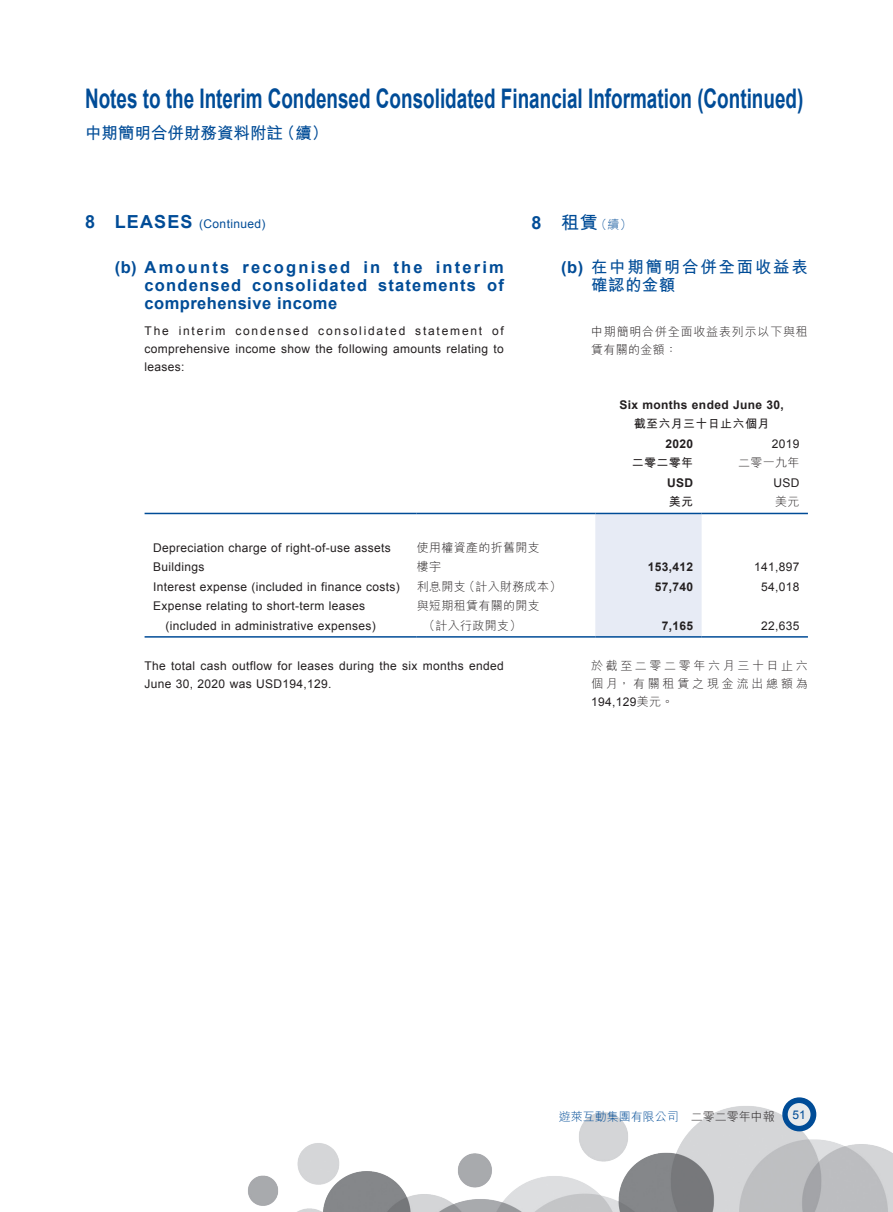
<style>
.page{position:relative;width:893px;height:1212px;background:#fff}
.page>*{position:absolute;margin:0;border:0;box-sizing:border-box;transform-origin:0 0}
.t1{font:700 27px "Arial";color:#004c97;scale:.7 1}
.t2{font:700 18px "Arial";color:#004c97}
.t3{font:700 16.5px/18px "Arial";letter-spacing:.07em;color:#004c97;text-align:justify}
.t4{font:700 16.5px/18px "M Hei HK";letter-spacing:.105em;color:#004c97}
.t5{font:700 16.5px "M Hei HK";color:#004c97}
.t6{font:12px/18px "Arial";letter-spacing:.03em;color:#231f20}
.t7{font:300 12px/19.5px "M Hei HK";letter-spacing:.045em;color:#231f20}
.t8{font:700 12px "Arial";letter-spacing:.03em;color:#231f20}
.t9{font:300 12px/18px "M Hei HK";letter-spacing:.22em;color:#231f20}
.t10{font:300 12px/18px "M Hei HK";letter-spacing:.065em;color:#231f20}
.t11{font:300 12px "M Hei HK";color:#004c97}
.t12{font:700 12px "M Hei HK";letter-spacing:.03em;color:#231f20}
.t13{font:12px "Arial";letter-spacing:.03em;color:#004c97}
.s1{font-family:"Arial";font-weight:700;font-size:18px}
.s2{font-weight:700;font-size:18px}
.s3{font-family:"Arial"}
.s4{font-family:"M Hei HK";font-weight:300}
.s5{color:#231f20}
</style>
<div class="page">
<img style="left:144px;top:512px;width:749px;height:700px">
<div style="left:783px;top:1098px;width:33px;height:32px;background:#004c97;border-radius:50%"></div>
<div style="left:782px;top:1097px;width:34px;height:34px;border:2px solid #004c97;border-radius:50%"></div>
<div style="left:788px;top:1103px;width:22px;height:23px;background:#e9eaeb;border-radius:50%"></div>
<div style="left:595px;top:514px;width:107px;height:122px;background:#e7ebf5"></div>
<hr style="left:145px;top:513px;width:272px;height:1px;background:#004c97">
<hr style="left:417px;top:513px;width:178px;height:1px;background:#004c97">
<hr style="left:595px;top:513px;width:107px;height:1px;background:#004c97">
<hr style="left:702px;top:513px;width:106px;height:1px;background:#004c97">
<hr style="left:145px;top:636px;width:272px;height:2px;background:#004c97">
<hr style="left:417px;top:636px;width:178px;height:2px;background:#004c97">
<hr style="left:595px;top:636px;width:107px;height:2px;background:#004c97">
<hr style="left:702px;top:636px;width:106px;height:2px;background:#004c97">
<h1 class="t1" style="left:85px;top:80px;width:1028px">Notes to the Interim Condensed Consolidated Financial Information (Continued)</h1>
<h3 class="t5" style="left:85px;top:121px;width:245px">中期簡明合併財務資料附註（續）</h3>
<h2 class="t2" style="left:85px;top:209px;width:56px">8 Leases</h2>
<p class="t13" style="left:199px;top:216px;width:68px">(Continued)</p>
<h3 class="t3" style="left:145px;top:258px;width:361px;text-indent:-30px">(b) Amounts recognised in the interim condensed consolidated statements of comprehensive income</h3>
<p class="t6" style="left:145px;top:322px;width:361px;text-align:justify">The interim condensed consolidated statement of comprehensive income show the following amounts relating to leases:</p>
<p class="t11" style="left:531px;top:218px;width:102px"><span class="s1">8</span> <span class="s2">租賃</span>（續）</p>
<h3 class="t4" style="left:591px;top:257px;width:218px;text-indent:-30px"><span class="s3">(b)</span> 在中期簡明合併全面收益表確認的金額</h3>
<p class="t10" style="left:591px;top:322px;width:218px">中期簡明合併全面收益表列示以下與租賃有關的金額：</p>
<p class="t8" style="left:620px;top:396px;width:166px">Six months ended June 30,</p>
<p class="t12" style="left:634px;top:415px;width:137px">截至六月三十日止六個月</p>
<p class="t8" style="left:665px;top:435px;width:29px">2020</p>
<p class="t6" style="left:772px;top:434px;width:29px">2019</p>
<p class="t12" style="left:632px;top:454px;width:63px">二零二零年</p>
<p class="t7" style="left:738px;top:453px;width:63px">二零一九年</p>
<p class="t8" style="left:667px;top:474px;width:28px">USD</p>
<p class="t6" style="left:773px;top:473px;width:28px">USD</p>
<p class="t12" style="left:669px;top:493px;width:26px">美元</p>
<p class="t7" style="left:775px;top:492px;width:26px">美元</p>
<p class="t6" style="left:153px;top:538px;width:239px">Depreciation charge of right-of-use assets</p>
<p class="t7" style="left:417px;top:537px;width:125px">使用權資產的折舊開支</p>
<p class="t6" style="left:153px;top:558px;width:53px">Buildings</p>
<p class="t7" style="left:417px;top:557px;width:26px">樓宇</p>
<p class="t8" style="left:648px;top:558px;width:47px">153,412</p>
<p class="t6" style="left:754px;top:558px;width:47px">141,897</p>
<p class="t6" style="left:153px;top:577px;width:248px">Interest expense (included in finance costs)</p>
<p class="t7" style="left:417px;top:576px;width:146px">利息開支（計入財務成本）</p>
<p class="t8" style="left:655px;top:578px;width:40px">57,740</p>
<p class="t6" style="left:761px;top:577px;width:40px">54,018</p>
<p class="t6" style="left:165px;top:596px;width:212px;line-height:19.5px;text-indent:-12px">Expense relating to short-term leases (included in administrative expenses)</p>
<p class="t7" style="left:423px;top:596px;width:118px;text-indent:-6px">與短期租賃有關的開支（計入行政開支）</p>
<p class="t8" style="left:662px;top:617px;width:33px">7,165</p>
<p class="t6" style="left:761px;top:616px;width:40px">22,635</p>
<p class="t6" style="left:145px;top:657px;width:361px">The total cash outflow for leases during the six months ended<br>June 30, 2020 was USD194,129.</p>
<p class="t9" style="left:591px;top:657px;width:218px">於截至二零二零年六月三十日止六個月，有關租賃之現金流出總額為</p>
<p class="t6" style="left:591px;top:693px;width:84px">194,129<span class="s4">美元。</span></p>
<p class="t11" style="left:559px;top:1110px;width:217px">遊萊互動集團有限公司 <span class="s5">二零二零年中報</span></p>
<p class="t13" style="left:792px;top:1107px;width:15px">51</p>
</div>
